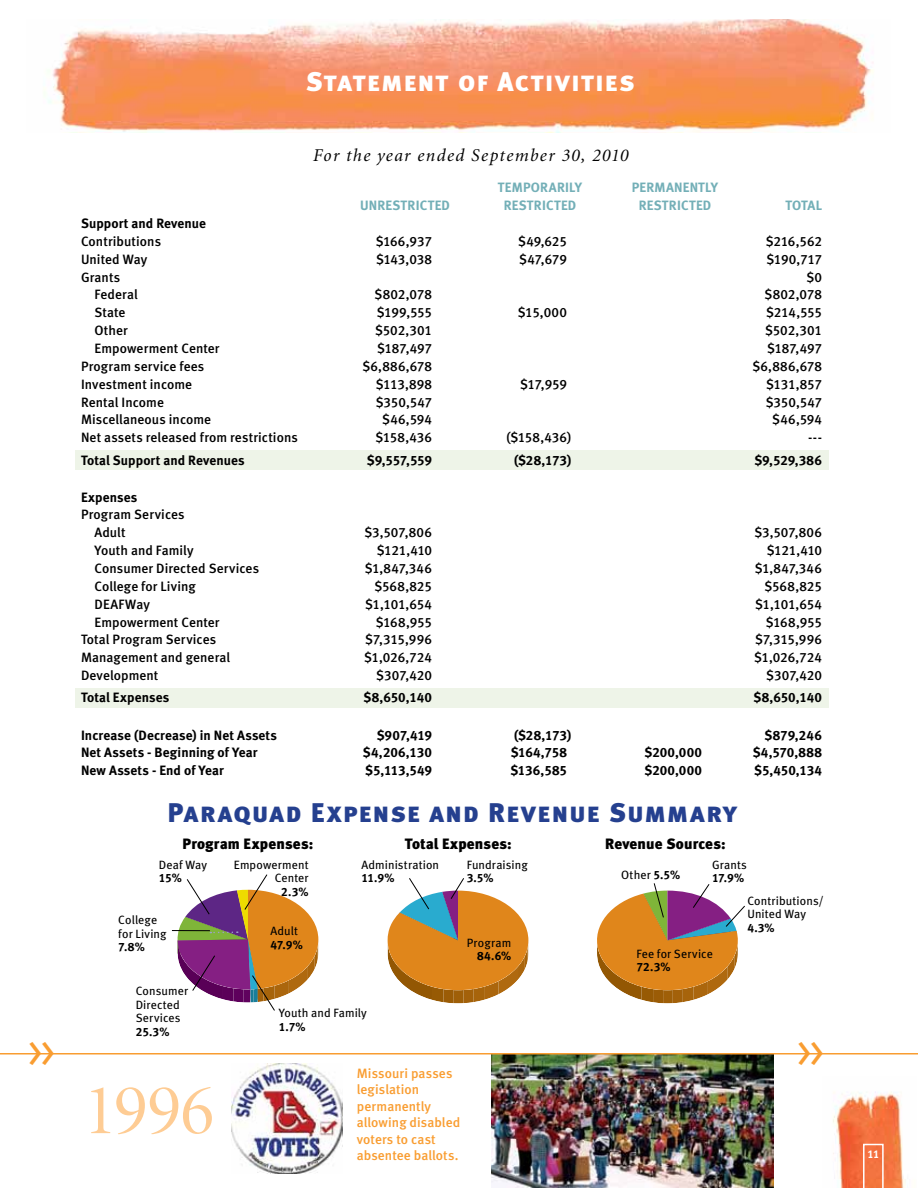
<style>
.page{position:relative;width:918px;height:1188px;background:#fff}
.page>*{position:absolute;margin:0;border:0;box-sizing:border-box;transform-origin:0 0}
.t1{font:72px "Minion Display";color:#fecc94}
.t2{font:45px "Meta Normal LF";color:#f99d31}
.t3{font:27px "Meta Black LF Caps";letter-spacing:.055em;color:#25408f}
.t4{font:27px "Meta Black LF Caps";letter-spacing:.05em;color:#fff}
.t5{font:italic 18px "Minion";letter-spacing:.075em;color:#000}
.t6{font:15px "Meta Black LF";letter-spacing:.015em;color:#000}
.t7{font:13.5px/17.9px "Meta Medium LF";letter-spacing:.005em;color:#000}
.t8{font:13.5px "Meta Bold LF";letter-spacing:.005em;color:#000}
.t9{font:13.5px/16.5px "Meta Medium LF";letter-spacing:.005em;color:#f99d31}
.t10{font:13.5px "Meta Bold LF";letter-spacing:.02em;color:#73afb7}
.t11{font:12px/13.5px "Meta Book LF";letter-spacing:.01em;color:#000}
.t12{font:12px "Meta Bold LF";letter-spacing:-.02em;color:#000}
.t13{font:11.25px "Meta Bold LF";color:#fff}
.s1{font-family:"Meta Bold LF"}
</style>
<div class="page">
<img style="left:491px;top:1054px;width:282px;height:134px">
<img style="left:833px;top:1091px;width:73px;height:97px">
<img style="left:48px;top:19px;width:825px;height:113px">
<div style="left:75px;top:688px;width:753px;height:19px;background:#eef4e8"></div>
<div style="left:75px;top:450px;width:753px;height:20px;background:#eef4e8"></div>
<svg style="left:863px;top:1144px;width:21px;height:44px"></svg>
<img style="left:232px;top:1063px;width:110px;height:111px">
<hr style="left:172px;top:930px;width:38px;height:1px;background:#000">
<svg style="left:178px;top:874px;width:141px;height:137px"></svg>
<svg style="left:388px;top:878px;width:141px;height:125px"></svg>
<svg style="left:597px;top:883px;width:148px;height:120px"></svg>
<hr style="left:0;top:1053px;width:918px;height:1px;background:#f99d31">
<h3 class="t4" style="left:306px;top:66px;width:331px">Statement of Activities</h3>
<h3 class="t5" style="left:313px;top:146px;width:317px">For the year ended September 30, 2010</h3>
<p class="t10" style="left:498px;top:179px;width:86px">TEMPORARILY</p>
<p class="t10" style="left:632px;top:179px;width:88px">PERMANENTLY</p>
<p class="t10" style="left:360px;top:197px;width:91px">UNRESTRICTED</p>
<p class="t10" style="left:504px;top:197px;width:74px">RESTRICTED</p>
<p class="t10" style="left:639px;top:197px;width:74px">RESTRICTED</p>
<p class="t10" style="left:785px;top:197px;width:38px">TOTAL</p>
<p class="t8" style="left:81px;top:215px;width:127px">Support and Revenue</p>
<p class="t7" style="left:81px;top:233px;width:82px">Contributions</p>
<p class="t7" style="left:376px;top:233px;width:58px">$166,937</p>
<p class="t7" style="left:518px;top:233px;width:50px">$49,625</p>
<p class="t7" style="left:766px;top:233px;width:58px">$216,562</p>
<p class="t7" style="left:81px;top:250px;width:68px">United Way</p>
<p class="t7" style="left:376px;top:250px;width:57px">$143,038</p>
<p class="t7" style="left:519px;top:250px;width:49px">$47,679</p>
<p class="t7" style="left:766px;top:250px;width:57px">$190,717</p>
<p class="t7" style="left:81px;top:268px;width:41px">Grants</p>
<p class="t7" style="left:806px;top:268px;width:17px">$0</p>
<p class="t7" style="left:95px;top:286px;width:45px">Federal</p>
<p class="t7" style="left:375px;top:286px;width:59px">$802,078</p>
<p class="t7" style="left:765px;top:286px;width:59px">$802,078</p>
<p class="t7" style="left:95px;top:304px;width:32px">State</p>
<p class="t7" style="left:377px;top:304px;width:57px">$199,555</p>
<p class="t7" style="left:518px;top:304px;width:51px">$15,000</p>
<p class="t7" style="left:766px;top:304px;width:57px">$214,555</p>
<p class="t7" style="left:95px;top:322px;width:35px">Other</p>
<p class="t7" style="left:375px;top:322px;width:58px">$502,301</p>
<p class="t7" style="left:765px;top:322px;width:58px">$502,301</p>
<p class="t7" style="left:95px;top:340px;width:127px">Empowerment Center</p>
<p class="t7" style="left:377px;top:340px;width:56px">$187,497</p>
<p class="t7" style="left:767px;top:340px;width:56px">$187,497</p>
<p class="t7" style="left:81px;top:358px;width:125px">Program service fees</p>
<p class="t7" style="left:362px;top:358px;width:71px">$6,886,678</p>
<p class="t7" style="left:752px;top:358px;width:71px">$6,886,678</p>
<p class="t7" style="left:81px;top:375px;width:113px">Investment income</p>
<p class="t7" style="left:376px;top:375px;width:58px">$113,898</p>
<p class="t7" style="left:520px;top:375px;width:48px">$17,959</p>
<p class="t7" style="left:766px;top:375px;width:57px">$131,857</p>
<p class="t7" style="left:81px;top:393px;width:84px">Rental Income</p>
<p class="t7" style="left:376px;top:393px;width:58px">$350,547</p>
<p class="t7" style="left:766px;top:393px;width:58px">$350,547</p>
<p class="t7" style="left:81px;top:411px;width:132px">Miscellaneous income</p>
<p class="t7" style="left:382px;top:411px;width:51px">$46,594</p>
<p class="t7" style="left:772px;top:411px;width:51px">$46,594</p>
<p class="t7" style="left:81px;top:429px;width:218px">Net assets released from restrictions</p>
<p class="t7" style="left:375px;top:429px;width:58px">$158,436</p>
<p class="t7" style="left:506px;top:429px;width:66px">($158,436)</p>
<p class="t7" style="left:808px;top:429px;width:15px">---</p>
<p class="t8" style="left:81px;top:451px;width:165px">Total Support and Revenues</p>
<p class="t8" style="left:367px;top:451px;width:67px">$9,557,559</p>
<p class="t8" style="left:514px;top:451px;width:59px">($28,173)</p>
<p class="t8" style="left:754px;top:451px;width:69px">$9,529,386</p>
<p class="t8" style="left:81px;top:488px;width:58px">Expenses</p>
<p class="t7" style="left:95px;top:506px;width:92px;text-indent:-14px">Program Services<br>Adult</p>
<p class="t7" style="left:364px;top:524px;width:69px">$3,507,806</p>
<p class="t7" style="left:754px;top:524px;width:69px">$3,507,806</p>
<p class="t7" style="left:95px;top:542px;width:101px">Youth and Family</p>
<p class="t7" style="left:377px;top:542px;width:57px">$121,410</p>
<p class="t7" style="left:767px;top:542px;width:57px">$121,410</p>
<p class="t7" style="left:95px;top:560px;width:166px">Consumer Directed Services</p>
<p class="t7" style="left:365px;top:560px;width:69px">$1,847,346</p>
<p class="t7" style="left:755px;top:560px;width:69px">$1,847,346</p>
<p class="t7" style="left:95px;top:578px;width:103px">College for Living</p>
<p class="t7" style="left:374px;top:578px;width:59px">$568,825</p>
<p class="t7" style="left:764px;top:578px;width:59px">$568,825</p>
<p class="t7" style="left:95px;top:595px;width:57px">DEAFWay</p>
<p class="t7" style="left:365px;top:595px;width:68px">$1,101,654</p>
<p class="t7" style="left:755px;top:595px;width:68px">$1,101,654</p>
<p class="t7" style="left:95px;top:613px;width:127px">Empowerment Center</p>
<p class="t7" style="left:376px;top:613px;width:58px">$168,955</p>
<p class="t7" style="left:766px;top:613px;width:58px">$168,955</p>
<p class="t7" style="left:81px;top:631px;width:137px">Total Program Services</p>
<p class="t7" style="left:365px;top:631px;width:68px">$7,315,996</p>
<p class="t7" style="left:755px;top:631px;width:68px">$7,315,996</p>
<p class="t7" style="left:81px;top:649px;width:151px">Management and general</p>
<p class="t7" style="left:364px;top:649px;width:69px">$1,026,724</p>
<p class="t7" style="left:754px;top:649px;width:69px">$1,026,724</p>
<p class="t7" style="left:81px;top:667px;width:79px">Development</p>
<p class="t7" style="left:376px;top:667px;width:57px">$307,420</p>
<p class="t7" style="left:766px;top:667px;width:57px">$307,420</p>
<p class="t8" style="left:81px;top:689px;width:90px">Total Expenses</p>
<p class="t8" style="left:363px;top:689px;width:70px">$8,650,140</p>
<p class="t8" style="left:753px;top:689px;width:70px">$8,650,140</p>
<p class="t8" style="left:81px;top:726px;width:198px">Increase (Decrease) in Net Assets</p>
<p class="t8" style="left:377px;top:726px;width:57px">$907,419</p>
<p class="t8" style="left:514px;top:726px;width:59px">($28,173)</p>
<p class="t8" style="left:765px;top:726px;width:59px">$879,246</p>
<p class="t8" style="left:81px;top:744px;width:178px">Net Assets - Beginning of Year</p>
<p class="t8" style="left:363px;top:744px;width:71px">$4,206,130</p>
<p class="t8" style="left:511px;top:744px;width:58px">$164,758</p>
<p class="t8" style="left:645px;top:744px;width:59px">$200,000</p>
<p class="t8" style="left:753px;top:744px;width:71px">$4,570,888</p>
<p class="t8" style="left:81px;top:762px;width:144px">New Assets - End of Year</p>
<p class="t8" style="left:365px;top:762px;width:68px">$5,113,549</p>
<p class="t8" style="left:510px;top:762px;width:58px">$136,585</p>
<p class="t8" style="left:645px;top:762px;width:59px">$200,000</p>
<p class="t8" style="left:754px;top:762px;width:69px">$5,450,134</p>
<h3 class="t3" style="left:168px;top:796px;width:571px">Paraquad Expense and Revenue Summary</h3>
<p class="t6" style="left:182px;top:835px;width:132px">Program Expenses:</p>
<p class="t11" style="left:159px;top:858px;width:50px">Deaf Way</p>
<p class="t12" style="left:159px;top:871px;width:25px">15%</p>
<p class="t11" style="left:234px;top:858px;width:76px;text-align:right">Empowerment<br>Center</p>
<p class="t12" style="left:281px;top:884px;width:29px">2.3%</p>
<p class="t11" style="left:118px;top:913px;width:50px">College for Living</p>
<p class="t12" style="left:118px;top:939px;width:28px">7.8%</p>
<p class="t11" style="left:270px;top:924px;width:29px">Adult</p>
<p class="t12" style="left:270px;top:937px;width:34px">47.9%</p>
<p class="t6" style="left:405px;top:835px;width:109px">Total Expenses:</p>
<p class="t11" style="left:362px;top:858px;width:79px">Administration</p>
<p class="t12" style="left:362px;top:871px;width:35px">11.9%</p>
<p class="t11" style="left:467px;top:858px;width:63px">Fundraising</p>
<p class="t12" style="left:467px;top:871px;width:28px">3.5%</p>
<p class="t11" style="left:467px;top:935px;width:46px">Program</p>
<p class="t12" style="left:477px;top:948px;width:36px">84.6%</p>
<p class="t11" style="left:136px;top:984px;width:54px">Consumer<br>Directed<br>Services</p>
<p class="t12" style="left:136px;top:1024px;width:35px">25.3%</p>
<p class="t11" style="left:279px;top:1006px;width:90px">Youth and Family</p>
<p class="t12" style="left:279px;top:1019px;width:28px">1.7%</p>
<p class="t6" style="left:605px;top:835px;width:122px">Revenue Sources:</p>
<p class="t11" style="left:621px;top:867px;width:60px">Other <span class="s1">5.5%</span></p>
<p class="t11" style="left:712px;top:858px;width:36px">Grants</p>
<p class="t12" style="left:712px;top:871px;width:34px">17.9%</p>
<p class="t11" style="left:747px;top:894px;width:78px">Contributions/<br>United Way</p>
<p class="t12" style="left:747px;top:920px;width:29px">4.3%</p>
<p class="t11" style="left:636px;top:947px;width:78px">Fee for Service</p>
<p class="t12" style="left:636px;top:960px;width:36px">72.3%</p>
<h2 class="t2" style="left:28px;top:1026px;width:28px">&gt;&gt;</h2>
<h2 class="t2" style="left:797px;top:1026px;width:28px">&gt;&gt;</h2>
<h1 class="t1" style="left:83px;top:1075px;width:132px">1996</h1>
<p class="t9" style="left:357px;top:1065px;width:105px">Missouri passes legislation permanently allowing disabled voters to cast absentee ballots.</p>
<p class="t13" style="left:868px;top:1147px;width:13px">11</p>
</div>
